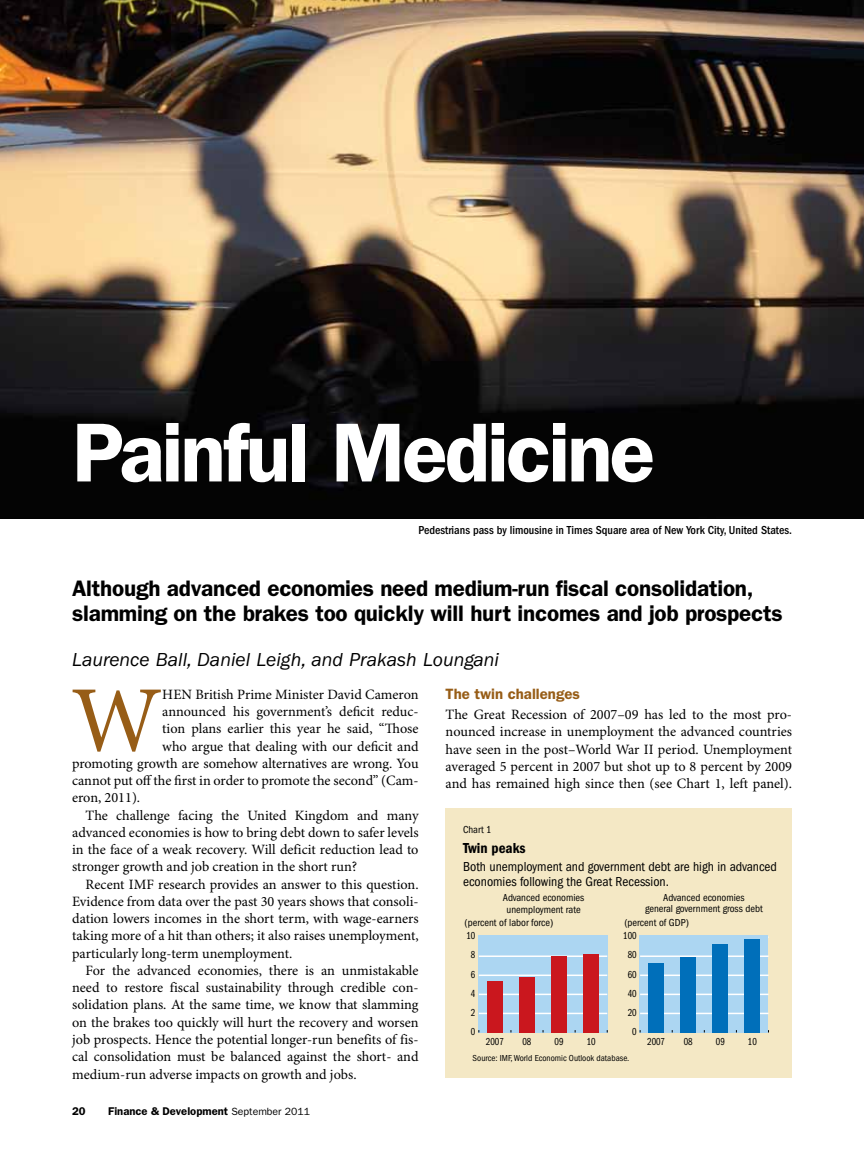
<style>
.page{position:relative;width:864px;height:1161px;background:#fff}
.page>*{position:absolute;margin:0;border:0;box-sizing:border-box;transform-origin:0 0}
.t1{font:93.9px "Minion Pro";color:#975d17}
.t2{font:600 84px "ITC Franklin Gothic Std";color:#fff}
.t3{font:600 22.5px/25.5px "ITC Franklin Gothic Std";letter-spacing:-.01em;color:#000}
.t4{font:italic 19.5px "ITC Franklin Gothic Std";color:#000}
.t5{font:600 15px "ITC Franklin Gothic Std";color:#975d17}
.t6{font:15px "ITC Franklin Gothic Std Dm Cd";color:#000}
.t7{font:14.25px/17.2px "Minion Pro";color:#000;text-align:justify}
.t8{font:condensed 13.5px/15px "ITC Franklin Gothic Std";color:#000}
.t9{font:500 condensed 12px "ITC Franklin Gothic Std";color:#000}
.t10{font:600 11.25px "ITC Franklin Gothic Std";color:#000}
.t11{font:condensed 10.5px/11.2px "ITC Franklin Gothic Std";color:#000;text-align:center}
.t12{font:10.5px "ITC Franklin Gothic Std Bk Cp";color:#000}
.t13{font:condensed 9px "ITC Franklin Gothic Std";color:#000}
.s1{font-weight:400;font-size:10.5px}
</style>
<div class="page">
<img style="left:0;top:0;width:864px;height:519px">
<div style="left:446px;top:808px;width:346px;height:270px;background:#f4e8c5"></div>
<div style="left:478px;top:937px;width:130px;height:96px;background:#acd6f2"></div>
<div style="left:640px;top:937px;width:128px;height:96px;background:#acd6f2"></div>
<hr style="left:640px;top:1013px;width:129px;height:1px;background:#fff">
<hr style="left:640px;top:994px;width:129px;height:1px;background:#fff">
<hr style="left:640px;top:975px;width:129px;height:1px;background:#fff">
<hr style="left:640px;top:955px;width:129px;height:2px;background:#fff">
<hr style="left:640px;top:936px;width:129px;height:2px;background:#fff">
<div style="left:648px;top:963px;width:16px;height:70px;background:#006fba"></div>
<div style="left:681px;top:957px;width:15px;height:76px;background:#006fba"></div>
<div style="left:713px;top:944px;width:15px;height:89px;background:#006fba"></div>
<div style="left:745px;top:938px;width:15px;height:95px;background:#006fba"></div>
<hr style="left:479px;top:1013px;width:128px;height:1px;background:#fff">
<hr style="left:479px;top:994px;width:128px;height:1px;background:#fff">
<hr style="left:479px;top:975px;width:128px;height:1px;background:#fff">
<hr style="left:479px;top:955px;width:128px;height:2px;background:#fff">
<div style="left:487px;top:981px;width:16px;height:52px;background:#ca171e"></div>
<div style="left:519px;top:977px;width:16px;height:56px;background:#ca171e"></div>
<div style="left:551px;top:956px;width:16px;height:77px;background:#ca171e"></div>
<div style="left:583px;top:954px;width:16px;height:79px;background:#ca171e"></div>
<hr style="left:478px;top:935px;width:130px;height:4px;background:#acd6f2">
<hr style="left:640px;top:935px;width:128px;height:4px;background:#acd6f2">
<h2 class="t2" style="left:72px;top:403px;width:584px">Painful Medicine</h2>
<p class="t9" style="left:418px;top:523px;width:375px">Pedestrians pass by limousine in Times Square area of New York City, United States.</p>
<h3 class="t3" style="left:72px;top:575px;width:712px">Although advanced economies need medium-run fiscal consolidation, slamming on the brakes too quickly will hurt incomes and job prospects</h3>
<h3 class="t4" style="left:72px;top:649px;width:428px">Laurence Ball, Daniel Leigh, and Prakash Loungani</h3>
<h1 class="t1" style="left:71px;top:665px;width:93px">W</h1>
<p class="t7" style="left:162px;top:686px;width:11px">hen</p>
<p class="t7" style="left:196px;top:686px;width:225px">British Prime Minister David Cameron</p>
<p class="t7" style="left:162px;top:704px;width:258px">announced his government’s deficit reduc-</p>
<p class="t7" style="left:162px;top:721px;width:258px">tion plans earlier this year he said, “Those</p>
<p class="t7" style="left:162px;top:738px;width:258px">who argue that dealing with our deficit and</p>
<p class="t7" style="left:72px;top:755px;width:348px">promoting growth are somehow alternatives are wrong. You</p>
<p class="t7" style="left:72px;top:773px;width:348px">cannot put off the first in order to promote the second” (Cam-</p>
<p class="t7" style="left:72px;top:790px;width:70px">eron, 2011).</p>
<p class="t7" style="left:86px;top:807px;width:334px">The challenge facing the United Kingdom and many</p>
<p class="t7" style="left:72px;top:824px;width:348px">advanced economies is how to bring debt down to safer levels</p>
<p class="t7" style="left:72px;top:842px;width:348px">in the face of a weak recovery. Will deficit reduction lead to</p>
<p class="t7" style="left:72px;top:859px;width:287px">stronger growth and job creation in the short run?</p>
<p class="t7" style="left:86px;top:876px;width:335px">Recent IMF research provides an answer to this question.</p>
<p class="t7" style="left:72px;top:893px;width:348px">Evidence from data over the past 30 years shows that consoli-</p>
<p class="t7" style="left:72px;top:911px;width:348px">dation lowers incomes in the short term, with wage-earners</p>
<p class="t7" style="left:72px;top:928px;width:348px">taking more of a hit than others; it also raises unemployment,</p>
<p class="t7" style="left:72px;top:945px;width:222px">particularly long-term unemployment.</p>
<p class="t7" style="left:86px;top:962px;width:334px">For the advanced economies, there is an unmistakable</p>
<p class="t7" style="left:72px;top:980px;width:348px">need to restore fiscal sustainability through credible con-</p>
<p class="t7" style="left:72px;top:997px;width:348px">solidation plans. At the same time, we know that slamming</p>
<p class="t7" style="left:72px;top:1014px;width:348px">on the brakes too quickly will hurt the recovery and worsen</p>
<p class="t7" style="left:72px;top:1031px;width:348px">job prospects. Hence the potential longer-run benefits of fis-</p>
<p class="t7" style="left:72px;top:1049px;width:348px">cal consolidation must be balanced against the short- and</p>
<p class="t7" style="left:72px;top:1066px;width:286px">medium-run adverse impacts on growth and jobs.</p>
<p class="t10" style="left:72px;top:1104px;width:15px">20</p>
<p class="t10" style="left:108px;top:1104px;width:204px">Finance &amp; Development <span class="s1">September 2011</span></p>
<p class="t5" style="left:446px;top:685px;width:136px">The twin challenges</p>
<p class="t7" style="left:446px;top:706px;width:348px">The Great Recession of 2007–09 has led to the most pro&shy;nounced increase in unemployment the advanced countries have seen in the post–World War II period. Unemployment averaged 5 percent in 2007 but shot up to 8 percent by 2009 and has remained high since then (see Chart 1, left panel).</p>
<p class="t11" style="left:465px;top:730px;width:107px;line-height:12.6px;text-align:left">Prakash, chart 1, F&amp;D 9-11<br>8/18/2011</p>
<p class="t11" style="left:463px;top:824px;width:30px">Chart 1</p>
<p class="t6" style="left:463px;top:839px;width:64px">Twin peaks</p>
<p class="t8" style="left:463px;top:859px;width:315px">Both unemployment and government debt are high in advanced economies following the Great Recession.</p>
<p class="t11" style="left:503px;top:892px;width:83px">Advanced economies unemployment rate</p>
<p class="t11" style="left:645px;top:892px;width:119px">Advanced economies<br>general government gross debt</p>
<p class="t11" style="left:465px;top:917px;width:90px">(percent of labor force)</p>
<p class="t11" style="left:624px;top:917px;width:66px">(percent of GDP)</p>
<p class="t12" style="left:466px;top:930px;width:10px">10</p>
<p class="t12" style="left:623px;top:930px;width:15px">100</p>
<p class="t12" style="left:471px;top:949px;width:6px">8</p>
<p class="t12" style="left:628px;top:949px;width:10px">80</p>
<p class="t12" style="left:471px;top:968px;width:6px">6</p>
<p class="t12" style="left:628px;top:968px;width:10px">60</p>
<p class="t12" style="left:471px;top:987px;width:6px">4</p>
<p class="t12" style="left:628px;top:987px;width:10px">40</p>
<p class="t12" style="left:471px;top:1006px;width:6px">2</p>
<p class="t12" style="left:628px;top:1006px;width:10px">20</p>
<p class="t12" style="left:471px;top:1026px;width:6px">0</p>
<p class="t12" style="left:632px;top:1026px;width:6px">0</p>
<p class="t12" style="left:486px;top:1035px;width:19px">2007</p>
<p class="t12" style="left:523px;top:1035px;width:10px">08</p>
<p class="t12" style="left:555px;top:1035px;width:10px">09</p>
<p class="t12" style="left:587px;top:1035px;width:10px">10</p>
<p class="t13" style="left:473px;top:1053px;width:158px">Source: IMF, World Economic Outlook database.</p>
<p class="t12" style="left:647px;top:1035px;width:19px">2007</p>
<p class="t12" style="left:684px;top:1035px;width:10px">08</p>
<p class="t12" style="left:716px;top:1035px;width:10px">09</p>
<p class="t12" style="left:748px;top:1035px;width:10px">10</p>
</div>
